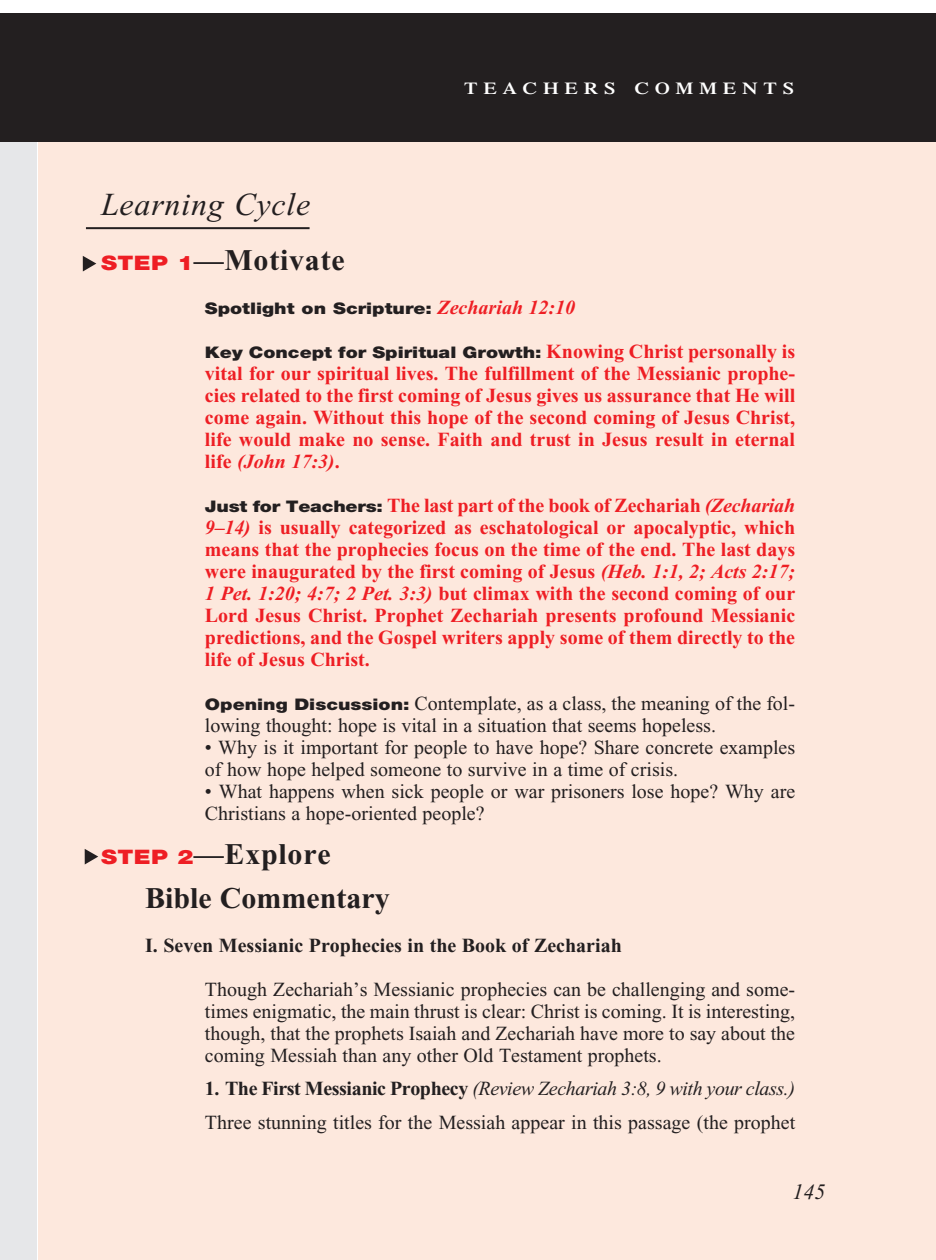
<style>
.page{position:relative;width:936px;height:1260px;background:#fff}
.page>*{position:absolute;margin:0;border:0;box-sizing:border-box;transform-origin:0 0}
.Main_Head_Teachers_C{font:italic 32px "Times New Roman";letter-spacing:.025em;color:#231f20}
.T_Aim_bodyXindent{font:700 30px "Times New Roman";letter-spacing:.025em;color:#231f20}
.T_Aim_hang_indent{font:700 30px "Times New Roman";color:#231f20}
.t1{font:italic 22px "Times New Roman";color:#231f20}
.First_Line_Space_Tea{font:20px/22px "Times New Roman";color:#231f20}
.First_Line_Space_Tea-2{font:700 20px/22px "Times New Roman";color:#ee1e24;text-align:justify}
.Objectives_Body_Text{font:700 20px/22px "Times New Roman";color:#ee1e24;text-align:justify}
.Consider_This{font:italic 20px "Times New Roman";letter-spacing:-.02em;color:#231f20}
.Consider_This-2{font:20px "Times New Roman";color:#231f20}
.Roman_Numeral_Sub_He{font:700 20px "Times New Roman";color:#231f20}
.t2{font:600 16.8px "Times";letter-spacing:.285em;color:#fff;scale:1.2 1}
.Objectives_Body_Text-2{font:900 16px "Helvetica Neue";color:#231f20;scale:1.2 1}
.s1{font-family:"Helvetica Neue";font-weight:900;font-size:20px;color:#ee1e24}
.s2{font-family:"Times New Roman";font-weight:700;font-style:italic;font-size:20px;color:#ee1e24}
.s3{font-family:"Times New Roman";font-weight:700;font-size:20px;color:#ee1e24}
.s4{font-style:italic}
.s5{font-family:"Helvetica Neue";font-weight:900;font-size:16px;color:#231f20}
.s6{font-family:"Helvetica Neue";font-weight:900;font-size:16px}
.s7{font-weight:700;font-style:normal}
</style>
<div class="page">
<div style="left:38px;top:142px;width:898px;height:1118px;background:#fde8dd"></div>
<div style="left:0;top:136px;width:36px;height:1124px;background:#e6e7e9"></div>
<div style="left:0;top:13px;width:936px;height:128px;background:#231f20"></div>
<hr style="left:86px;top:227px;width:224px;height:2px;background:#231f20">
<svg style="left:83px;top:256px;width:13px;height:15px"></svg>
<svg style="left:85px;top:849px;width:13px;height:16px"></svg>
<p class="t2" style="left:464px;top:79px;width:276px">TEACHERS COMMENTS</p>
<p class="Main_Head_Teachers_C" style="left:101px;top:188px;width:211px">Learning Cycle</p>
<p class="T_Aim_bodyXindent" style="left:101px;top:243px;width:245px"><span class="s1">STEP 1</span>—Motivate</p>
<p class="Objectives_Body_Text-2" style="left:205px;top:299px;width:310px">Spotlight on Scripture: <span class="s2">Zechariah 12:10</span></p>
<p class="Objectives_Body_Text-2" style="left:205px;top:343px;width:493px">Key Concept for Spiritual Growth: <span class="s3">Knowing Christ personally is</span></p>
<p class="Objectives_Body_Text" style="left:205px;top:362px;width:592px">vital for our spiritual lives. The fulfillment of the Messianic prophe&shy;cies related to the first coming of Jesus gives us assurance that He will come again. Without this hope of the second coming of Jesus Christ, life would make no sense. Faith and trust in Jesus result in eternal life <span class="s4">(John 17:3)</span>.</p>
<p class="First_Line_Space_Tea-2" style="left:205px;top:494px;width:592px"><span class="s5">Just for Teachers:</span> The last part of the book of Zechariah <span class="s4">(Zechariah 9–14)</span> is usually categorized as eschatological or apocalyptic, which means that the prophecies focus on the time of the end. The last days were inaugurated by the first coming of Jesus <span class="s4">(Heb. 1:1, 2; Acts 2:17; 1 Pet. 1:20; 4:7; 2 Pet. 3:3)</span> but climax with the second coming of our Lord Jesus Christ. Prophet Zechariah presents profound Messianic predictions, and the Gospel writers apply some of them directly to the life of Jesus Christ.</p>
<p class="First_Line_Space_Tea" style="left:205px;top:692px;width:592px"><span class="s6">Opening Discussion:</span> Contemplate, as a class, the meaning of the fol&shy;lowing thought: hope is vital in a situation that seems hopeless.</p>
<p class="First_Line_Space_Tea" style="left:205px;top:736px;width:592px">• Why is it important for people to have hope? Share concrete examples of how hope helped someone to survive in a time of crisis.</p>
<p class="First_Line_Space_Tea" style="left:205px;top:780px;width:592px">• What happens when sick people or war prisoners lose hope? Why are<br>Christians a hope-oriented people?</p>
<p class="T_Aim_bodyXindent" style="left:101px;top:837px;width:231px"><span class="s1">STEP 2</span>—Explore</p>
<p class="T_Aim_hang_indent" style="left:145px;top:881px;width:246px">Bible Commentary</p>
<p class="Roman_Numeral_Sub_He" style="left:145px;top:934px;width:478px">I. Seven Messianic Prophecies in the Book of Zechariah</p>
<p class="First_Line_Space_Tea" style="left:205px;top:978px;width:592px;text-align:justify">Though Zechariah’s Messianic prophecies can be challenging and some&shy;times enigmatic, the main thrust is clear: Christ is coming. It is interesting, though, that the prophets Isaiah and Zechariah have more to say about the coming Messiah than any other Old Testament prophets.</p>
<p class="Consider_This" style="left:205px;top:1078px;width:592px"><span class="s7">1. The First Messianic Prophecy</span> (Review Zechariah 3:8, 9 with your class.)</p>
<p class="Consider_This-2" style="left:205px;top:1111px;width:592px">Three stunning titles for the Messiah appear in this passage (the prophet</p>
<p class="t1" style="left:792px;top:1180px;width:34px">145</p>
</div>
